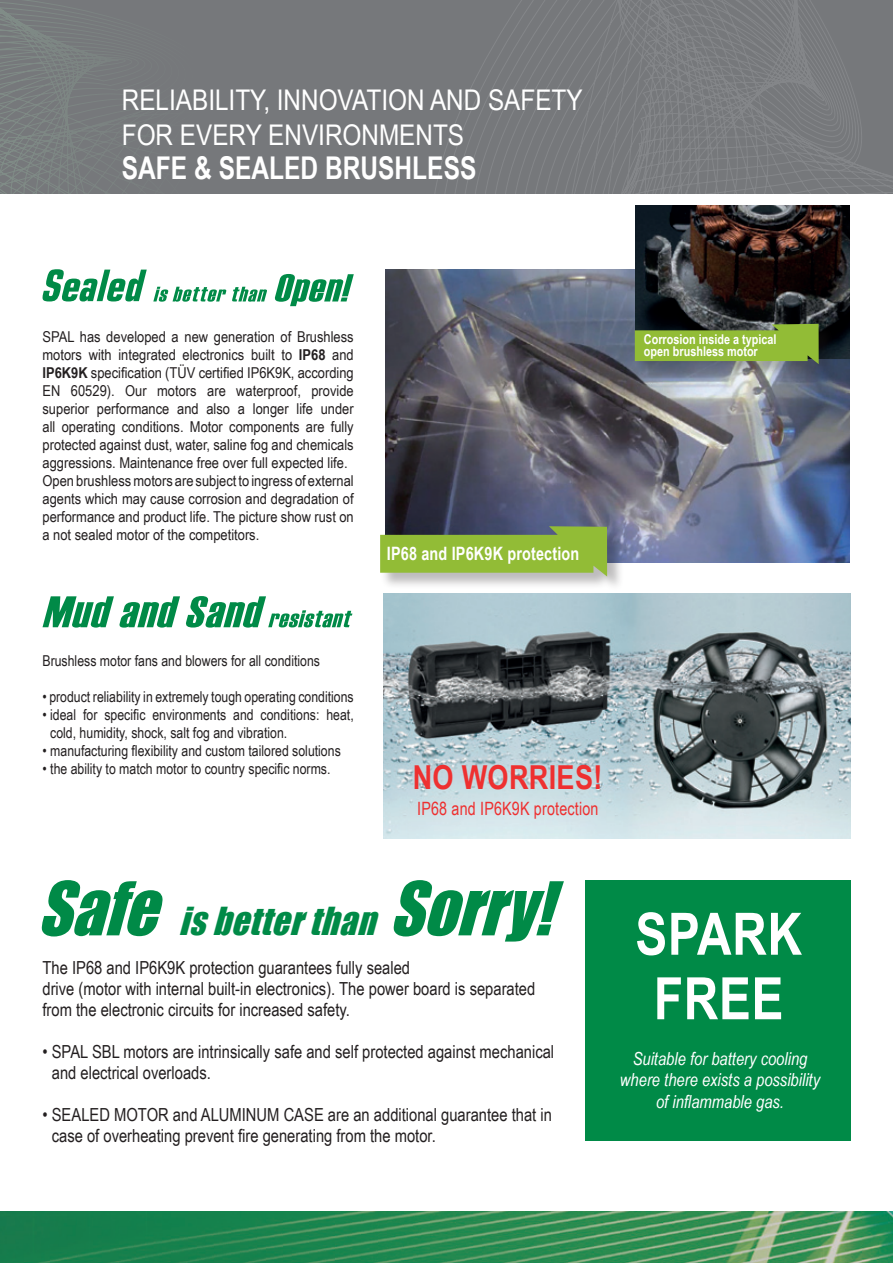
<style>
.page{position:relative;width:893px;height:1263px;background:#fff}
.page>*{position:absolute;margin:0;border:0;box-sizing:border-box;transform-origin:0 0}
.t1{font:700 58.5px/64.5px "Arial Narrow";letter-spacing:.01em;color:#fff;text-align:center}
.t2{font:italic 35.55px "Impact";color:#008a47;scale:.95 1}
.t3{font:700 33px "Arial Narrow";letter-spacing:.01em;color:#ee3030}
.t4{font:700 31.35px "Arial Narrow";color:#fff;scale:.95 1}
.t5{font:28.5px/34.5px "Arial Narrow";color:#fff;scale:1.04 1}
.t6{font:700 18.45px "Arial Narrow";letter-spacing:.01em;color:#fff;scale:.95 1}
.t7{font:18.3px "Arial Narrow";letter-spacing:.01em;color:#ee3030;scale:.95 1}
.t8{font:18px/21px "Arial Narrow";color:#231f20}
.t9{font:italic 18px/21.6px "Arial Narrow";color:#fff;text-align:center}
.t10{font:15px/18px "Arial Narrow";color:#231f20;scale:1.05 1}
.t11{font:15px/18px "Arial Narrow";color:#231f20}
.t12{font:700 13.5px/12px "Arial Narrow";color:#fff}
.s1{font-weight:700}
.s2{font-size:68.4px}
</style>
<div class="page">
<img style="left:0;top:1211px;width:893px;height:52px">
<svg style="left:453px;top:0;width:440px;height:194px;background:#787a7d"></svg>
<svg style="left:0;top:0;width:453px;height:194px;background:#76797b"></svg>
<img style="left:386px;top:269px;width:463px;height:293px">
<svg style="left:42px;top:269px;width:105px;height:32px"></svg>
<svg style="left:274px;top:274px;width:80px;height:32px"></svg>
<svg style="left:153px;top:287px;width:114px;height:15px"></svg>
<img style="left:636px;top:205px;width:213px;height:154px">
<img style="left:384px;top:593px;width:466px;height:246px">
<svg style="left:43px;top:596px;width:309px;height:32px"></svg>
<div style="left:585px;top:881px;width:265px;height:260px;background:#008a47"></div>
<div style="left:380px;top:526px;width:244px;height:66px;background:#231f20;opacity:.3"></div>
<svg style="left:380px;top:526px;width:227px;height:50px;background:#89ab44"></svg>
<div style="left:635px;top:324px;width:200px;height:56px;background:#231f20;opacity:.3"></div>
<svg style="left:635px;top:324px;width:184px;height:40px;background:#81a43a"></svg>
<h3 class="t5" style="left:122px;top:82px;width:444px">RELIABILITY, INNOVATION AND SAFETY<br>FOR EVERY ENVIRONMENTS</h3>
<h3 class="t4" style="left:122px;top:144px;width:375px">SAFE &amp; SEALED BRUSHLESS</h3>
<p class="t10" style="left:43px;top:327px;width:298px">SPAL has developed a new generation of Brushless motors with integrated electronics built to <span class="s1">IP68</span> and <span class="s1">IP6K9K</span> specification (TÜV certified IP6K9K, according EN 60529). Our motors are waterproof, provide superior performance and also a longer life under all operating conditions. Motor components are fully protected against dust, water, saline fog and chemicals aggressions. Maintenance free over full expected life.<br>Open brushless motors are subject to ingress of external agents which may cause corrosion and degradation of performance and product life. The picture show rust on a not sealed motor of the competitors.</p>
<p class="t6" style="left:387px;top:540px;width:204px">IP68 and IP6K9K protection</p>
<p class="t12" style="left:644px;top:332px;width:134px">Corrosion inside a typical open brushless motor</p>
<p class="t11" style="left:43px;top:651px;width:279px">Brushless motor fans and blowers for all conditions</p>
<p class="t11" style="left:43px;top:687px;width:313px">• product reliability in extremely tough operating conditions</p>
<p class="t11" style="left:50px;top:705px;width:305px;text-indent:-8px">• ideal for specific environments and conditions: heat, cold, humidity, shock, salt fog and vibration.</p>
<p class="t11" style="left:43px;top:741px;width:300px">• manufacturing flexibility and custom tailored solutions</p>
<p class="t11" style="left:43px;top:759px;width:290px">• the ability to match motor to country specific norms.</p>
<h3 class="t3" style="left:413px;top:752px;width:191px">NO WORRIES!</h3>
<p class="t7" style="left:417px;top:796px;width:192px">IP68 and IP6K9K protection</p>
<h2 class="t2" style="left:37px;top:894px;width:571px"><span class="s2">Safe</span>isbetterthan<span class="s2">Sorry!</span></h2>
<p class="t8" style="left:43px;top:957px;width:494px">The IP68 and IP6K9K protection guarantees fully sealed<br>drive (motor with internal built-in electronics). The power board is separated from the electronic circuits for increased safety.</p>
<p class="t8" style="left:52px;top:1041px;width:504px;text-indent:-9px">• SPAL SBL motors are intrinsically safe and self protected against mechanical and electrical overloads.</p>
<p class="t8" style="left:52px;top:1104px;width:502px;text-indent:-9px">• SEALED MOTOR and ALUMINUM CASE are an additional guarantee that in case of overheating prevent fire generating from the motor.</p>
<h1 class="t1" style="left:635px;top:899px;width:168px">SPARK<br>FREE</h1>
<p class="t9" style="left:620px;top:1047px;width:202px">Suitable for battery cooling where there exists a possibility of inflammable gas.</p>
</div>
